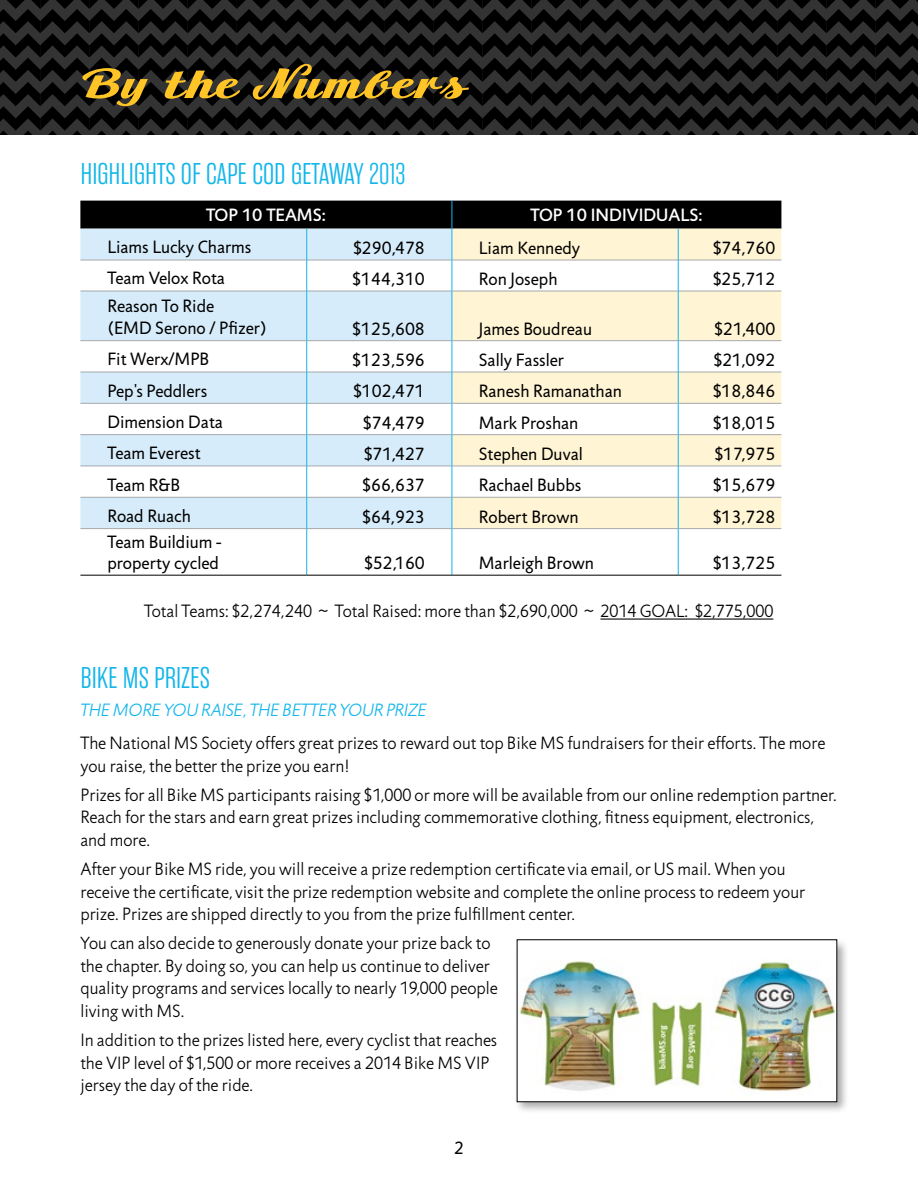
<style>
.page{position:relative;width:918px;height:1188px;background:#fff}
.page>*{position:absolute;margin:0;border:0;box-sizing:border-box;transform-origin:0 0}
.t1{font:52.5px "Zierfische";letter-spacing:.04em;color:#ffc425;scale:1.25 1}
.t2{font:300 30px "Rama Gothic E";color:#13b6ea}
.t3{font:300 18px/22.5px "Jigsaw";color:#000}
.t4{font:18px/21.6px "Jigsaw";color:#000}
.t5{font:italic 300 18px "Jigsaw";color:#13b6ea}
.t6{font:500 18px "Jigsaw";color:#fff}
</style>
<div class="page">
<svg style="left:0;top:0;width:918px;height:135px;background:#1a1a1a"></svg>
<svg style="left:80px;top:229px;width:372px;height:299px;fill:#d7ecfa"></svg>
<svg style="left:453px;top:229px;width:328px;height:299px;fill:#fff4d3"></svg>
<div style="left:80px;top:201px;width:701px;height:28px;background:#000"></div>
<hr style="left:80px;top:260px;width:227px;height:1px;background:#a7a9ac">
<hr style="left:307px;top:260px;width:145px;height:1px;background:#a7a9ac">
<hr style="left:452px;top:260px;width:226px;height:1px;background:#a7a9ac">
<hr style="left:678px;top:260px;width:103px;height:1px;background:#a7a9ac">
<hr style="left:80px;top:291px;width:227px;height:1px;background:#a7a9ac">
<hr style="left:307px;top:291px;width:145px;height:1px;background:#a7a9ac">
<hr style="left:452px;top:291px;width:226px;height:1px;background:#a7a9ac">
<hr style="left:678px;top:291px;width:103px;height:1px;background:#a7a9ac">
<hr style="left:80px;top:340px;width:227px;height:1px;background:#a7a9ac">
<hr style="left:307px;top:340px;width:145px;height:1px;background:#a7a9ac">
<hr style="left:452px;top:340px;width:226px;height:1px;background:#a7a9ac">
<hr style="left:678px;top:340px;width:103px;height:1px;background:#a7a9ac">
<hr style="left:80px;top:372px;width:227px;height:1px;background:#a7a9ac">
<hr style="left:307px;top:372px;width:145px;height:1px;background:#a7a9ac">
<hr style="left:452px;top:372px;width:226px;height:1px;background:#a7a9ac">
<hr style="left:678px;top:372px;width:103px;height:1px;background:#a7a9ac">
<hr style="left:80px;top:403px;width:227px;height:1px;background:#a7a9ac">
<hr style="left:307px;top:403px;width:145px;height:1px;background:#a7a9ac">
<hr style="left:452px;top:403px;width:226px;height:1px;background:#a7a9ac">
<hr style="left:678px;top:403px;width:103px;height:1px;background:#a7a9ac">
<hr style="left:80px;top:434px;width:227px;height:1px;background:#a7a9ac">
<hr style="left:307px;top:434px;width:145px;height:1px;background:#a7a9ac">
<hr style="left:452px;top:434px;width:226px;height:1px;background:#a7a9ac">
<hr style="left:678px;top:434px;width:103px;height:1px;background:#a7a9ac">
<hr style="left:80px;top:466px;width:227px;height:1px;background:#a7a9ac">
<hr style="left:307px;top:466px;width:145px;height:1px;background:#a7a9ac">
<hr style="left:452px;top:466px;width:226px;height:1px;background:#a7a9ac">
<hr style="left:678px;top:466px;width:103px;height:1px;background:#a7a9ac">
<hr style="left:80px;top:497px;width:227px;height:1px;background:#a7a9ac">
<hr style="left:307px;top:497px;width:145px;height:1px;background:#a7a9ac">
<hr style="left:452px;top:497px;width:226px;height:1px;background:#a7a9ac">
<hr style="left:678px;top:497px;width:103px;height:1px;background:#a7a9ac">
<hr style="left:80px;top:528px;width:227px;height:1px;background:#a7a9ac">
<hr style="left:307px;top:528px;width:145px;height:1px;background:#a7a9ac">
<hr style="left:452px;top:528px;width:226px;height:1px;background:#a7a9ac">
<hr style="left:678px;top:528px;width:103px;height:1px;background:#a7a9ac">
<hr style="left:306px;top:229px;width:1px;height:31px;background:#13b6ea">
<hr style="left:452px;top:229px;width:1px;height:31px;background:#13b6ea">
<hr style="left:678px;top:229px;width:1px;height:31px;background:#13b6ea">
<hr style="left:306px;top:260px;width:1px;height:31px;background:#13b6ea">
<hr style="left:452px;top:260px;width:1px;height:31px;background:#13b6ea">
<hr style="left:678px;top:260px;width:1px;height:31px;background:#13b6ea">
<hr style="left:306px;top:291px;width:1px;height:50px;background:#13b6ea">
<hr style="left:452px;top:291px;width:1px;height:50px;background:#13b6ea">
<hr style="left:678px;top:291px;width:1px;height:50px;background:#13b6ea">
<hr style="left:306px;top:341px;width:1px;height:31px;background:#13b6ea">
<hr style="left:452px;top:341px;width:1px;height:31px;background:#13b6ea">
<hr style="left:678px;top:341px;width:1px;height:31px;background:#13b6ea">
<hr style="left:306px;top:372px;width:1px;height:31px;background:#13b6ea">
<hr style="left:452px;top:372px;width:1px;height:31px;background:#13b6ea">
<hr style="left:678px;top:372px;width:1px;height:31px;background:#13b6ea">
<hr style="left:306px;top:403px;width:1px;height:32px;background:#13b6ea">
<hr style="left:452px;top:403px;width:1px;height:32px;background:#13b6ea">
<hr style="left:678px;top:403px;width:1px;height:32px;background:#13b6ea">
<hr style="left:306px;top:435px;width:1px;height:31px;background:#13b6ea">
<hr style="left:452px;top:435px;width:1px;height:31px;background:#13b6ea">
<hr style="left:678px;top:435px;width:1px;height:31px;background:#13b6ea">
<hr style="left:306px;top:466px;width:1px;height:31px;background:#13b6ea">
<hr style="left:452px;top:466px;width:1px;height:31px;background:#13b6ea">
<hr style="left:678px;top:466px;width:1px;height:31px;background:#13b6ea">
<hr style="left:306px;top:497px;width:1px;height:32px;background:#13b6ea">
<hr style="left:452px;top:497px;width:1px;height:32px;background:#13b6ea">
<hr style="left:678px;top:497px;width:1px;height:32px;background:#13b6ea">
<hr style="left:306px;top:529px;width:1px;height:46px;background:#13b6ea">
<hr style="left:452px;top:529px;width:1px;height:46px;background:#13b6ea">
<hr style="left:678px;top:529px;width:1px;height:46px;background:#13b6ea">
<hr style="left:80px;top:575px;width:227px;height:1px;background:#000">
<hr style="left:307px;top:575px;width:145px;height:1px;background:#000">
<hr style="left:452px;top:575px;width:226px;height:1px;background:#000">
<hr style="left:678px;top:575px;width:103px;height:1px;background:#000">
<hr style="left:600px;top:619px;width:173px;height:1px;background:#000">
<div style="left:514px;top:937px;width:335px;height:177px;background:#000;opacity:.33"></div>
<img style="left:519px;top:942px;width:316px;height:158px">
<h1 class="t1" style="left:84px;top:56px;width:307px">By the Numbers</h1>
<h2 class="t2" style="left:80px;top:158px;width:327px">HIGHLIGHTS OF CAPE COD GETAWAY 2013</h2>
<p class="t6" style="left:206px;top:204px;width:122px">TOP 10 TEAMS:</p>
<p class="t6" style="left:530px;top:204px;width:174px">TOP 10 INDIVIDUALS:</p>
<p class="t4" style="left:107px;top:236px;width:146px">Liams Lucky Charms</p>
<p class="t4" style="left:353px;top:237px;width:73px">$290,478</p>
<p class="t4" style="left:479px;top:237px;width:103px">Liam Kennedy</p>
<p class="t4" style="left:713px;top:237px;width:64px">$74,760</p>
<p class="t4" style="left:107px;top:267px;width:119px">Team Velox Rota</p>
<p class="t4" style="left:352px;top:268px;width:74px">$144,310</p>
<p class="t4" style="left:479px;top:268px;width:80px">Ron Joseph</p>
<p class="t4" style="left:713px;top:268px;width:64px">$25,712</p>
<p class="t4" style="left:107px;top:295px;width:161px">Reason To Ride<br>(EMD Serono / Pfizer)</p>
<p class="t4" style="left:352px;top:318px;width:74px">$125,608</p>
<p class="t4" style="left:479px;top:318px;width:115px">James Boudreau</p>
<p class="t4" style="left:714px;top:318px;width:63px">$21,400</p>
<p class="t4" style="left:107px;top:348px;width:103px">Fit Werx/MPB</p>
<p class="t4" style="left:352px;top:349px;width:74px">$123,596</p>
<p class="t4" style="left:479px;top:349px;width:87px">Sally Fassler</p>
<p class="t4" style="left:713px;top:349px;width:63px">$21,092</p>
<p class="t4" style="left:107px;top:380px;width:101px">Pep's Peddlers</p>
<p class="t4" style="left:353px;top:380px;width:73px">$102,471</p>
<p class="t4" style="left:479px;top:380px;width:144px">Ranesh Ramanathan</p>
<p class="t4" style="left:713px;top:380px;width:64px">$18,846</p>
<p class="t4" style="left:107px;top:411px;width:117px">Dimension Data</p>
<p class="t4" style="left:363px;top:412px;width:63px">$74,479</p>
<p class="t4" style="left:479px;top:412px;width:101px">Mark Proshan</p>
<p class="t4" style="left:713px;top:412px;width:64px">$18,015</p>
<p class="t4" style="left:107px;top:442px;width:95px">Team Everest</p>
<p class="t4" style="left:364px;top:443px;width:63px">$71,427</p>
<p class="t4" style="left:479px;top:443px;width:106px">Stephen Duval</p>
<p class="t4" style="left:714px;top:443px;width:63px">$17,975</p>
<p class="t4" style="left:107px;top:474px;width:74px">Team R&amp;B</p>
<p class="t4" style="left:362px;top:474px;width:64px">$66,637</p>
<p class="t4" style="left:479px;top:474px;width:104px">Rachael Bubbs</p>
<p class="t4" style="left:713px;top:474px;width:64px">$15,679</p>
<p class="t4" style="left:107px;top:505px;width:85px">Road Ruach</p>
<p class="t4" style="left:362px;top:506px;width:64px">$64,923</p>
<p class="t4" style="left:479px;top:506px;width:101px">Robert Brown</p>
<p class="t4" style="left:713px;top:506px;width:64px">$13,728</p>
<p class="t4" style="left:107px;top:531px;width:116px">Team Buildium - property cycled</p>
<p class="t4" style="left:364px;top:552px;width:62px">$52,160</p>
<p class="t4" style="left:479px;top:552px;width:117px">Marleigh Brown</p>
<p class="t4" style="left:713px;top:552px;width:64px">$13,725</p>
<p class="t3" style="left:144px;top:600px;width:631px">Total Teams: $2,274,240 ~ Total Raised: more than $2,690,000 ~ 2014 GOAL: $2,775,000</p>
<h2 class="t2" style="left:80px;top:662px;width:131px">BIKE MS PRIZES</h2>
<p class="t5" style="left:80px;top:700px;width:348px">THE MORE YOU RAISE, THE BETTER YOUR PRIZE</p>
<p class="t3" style="left:80px;top:732px;width:746px">The National MS Society offers great prizes to reward out top Bike MS fundraisers for their efforts. The more you raise, the better the prize you earn!</p>
<p class="t3" style="left:80px;top:784px;width:758px">Prizes for all Bike MS participants raising $1,000 or more will be available from our online redemption partner.<br>Reach for the stars and earn great prizes including commemorative clothing, fitness equipment, electronics, and more.</p>
<p class="t3" style="left:80px;top:858px;width:726px">After your Bike MS ride, you will receive a prize redemption certificate via email, or US mail. When you receive the certificate, visit the prize redemption website and complete the online process to redeem your prize. Prizes are shipped directly to you from the prize fulfillment center.</p>
<p class="t3" style="left:80px;top:932px;width:419px">You can also decide to generously donate your prize back to the chapter. By doing so, you can help us continue to deliver quality programs and services locally to nearly 19,000 people living with MS.</p>
<p class="t3" style="left:80px;top:1029px;width:418px">In addition to the prizes listed here, every cyclist that reaches the VIP level of $1,500 or more receives a 2014 Bike MS VIP jersey the day of the ride.</p>
<p class="t4" style="left:454px;top:1137px;width:11px">2</p>
</div>
